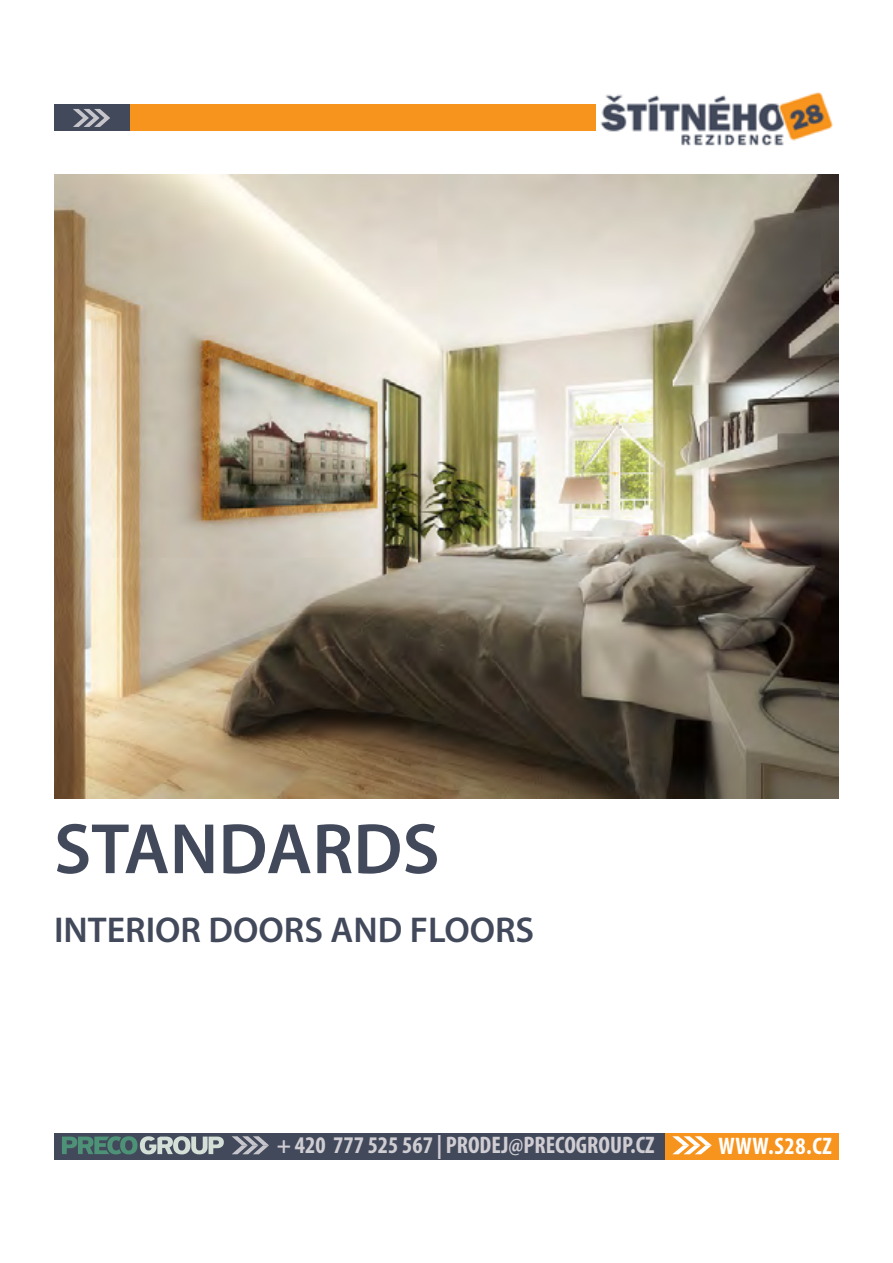
<style>
.page{position:relative;width:893px;height:1263px;background:#fff}
.page>*{position:absolute;margin:0;border:0;box-sizing:border-box;transform-origin:0 0}
.t1{font:600 72px "Myriad Pro";color:#42495b}
.t2{font:600 36px "Myriad Pro";color:#42495b}
.t3{font:700 condensed 24px "Myriad Pro";color:#d0ced3}
.t4{font:700 condensed 24px "Myriad Pro";letter-spacing:.025em;color:#fff}
</style>
<div class="page">
<img style="left:54px;top:174px;width:785px;height:625px">
<div style="left:54px;top:1133px;width:785px;height:26px;background:#42495b"></div>
<div style="left:666px;top:1133px;width:173px;height:26px;background:#f7941e"></div>
<svg style="left:62px;top:1136px;width:162px;height:18px"></svg>
<svg style="left:232px;top:1136px;width:37px;height:18px"></svg>
<svg style="left:672px;top:1136px;width:40px;height:18px"></svg>
<div style="left:54px;top:105px;width:542px;height:26px;background:#f7941e"></div>
<img style="left:600px;top:92px;width:233px;height:54px">
<div style="left:54px;top:105px;width:75px;height:26px;background:#42495b"></div>
<svg style="left:73px;top:109px;width:37px;height:18px"></svg>
<h1 class="t1" style="left:54px;top:803px;width:387px">STANDARDS</h1>
<h2 class="t2" style="left:54px;top:907px;width:482px">INTERIOR DOORS AND FLOORS</h2>
<p class="t3" style="left:277px;top:1130px;width:379px">+ 420 777 525 567 | PRODEJ@PRECOGROUP.CZ</p>
<p class="t4" style="left:719px;top:1131px;width:115px">WWW.S28.CZ</p>
</div>
